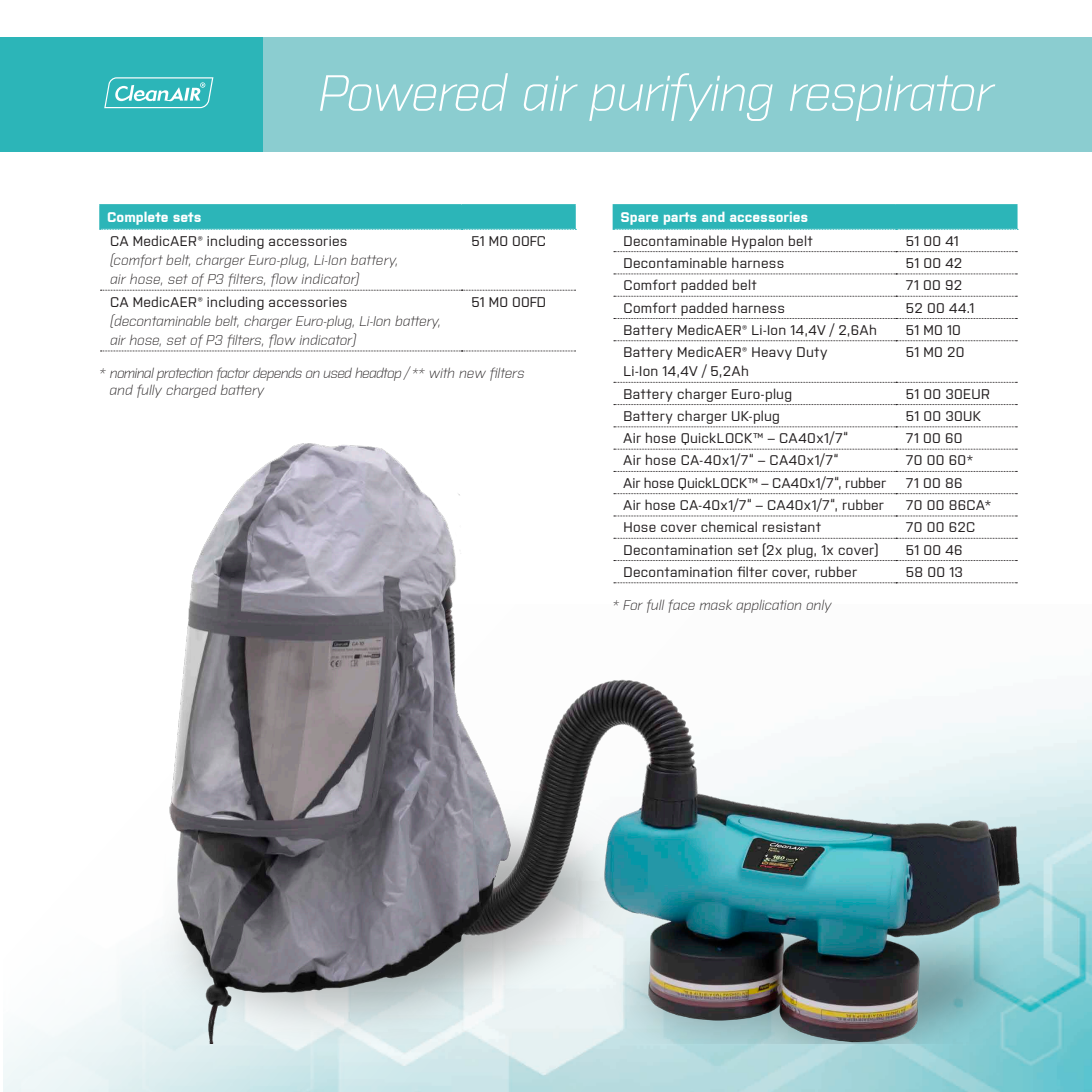
<style>
.page{position:relative;width:1092px;height:1092px;background:#fff}
.page>*{position:absolute;margin:0;border:0;box-sizing:border-box;transform-origin:0 0}
.název_výrobku{font:italic 300 50.75px "Purista";letter-spacing:-.02em;color:#fff}
.položka_v_tabulce{font:500 14px "Purista";letter-spacing:.02em;color:#231f20}
.položka_v_tabulce-2{font:italic 300 14px/19.2px "Purista";color:#231f20}
.Product_code{font:500 14px "Purista";letter-spacing:.02em;color:#231f20}
.položka_v_tabulce-3{font:italic 300 14px/16.8px "Purista";letter-spacing:-.04em;color:#231f20}
.položka_v_tabulce-4{font:500 14px/19.2px "Purista";letter-spacing:.04em;color:#231f20}
.t1{font:700 14px "Purista";color:#fff}
.položka_v_tabulce-5{font:500 14px "Purista";color:#231f20}
.Obsah_položka{font:500 14px "Purista";letter-spacing:.02em;color:#231f20}
.s1{font-weight:500;font-style:normal}
</style>
<div class="page">
<div style="left:0;top:37px;width:1057px;height:114px;background:#2cb5b8"></div>
<div style="left:263px;top:37px;width:828px;height:114px;background:#8bcdd0"></div>
<svg style="left:104px;top:77px;width:109px;height:31px"></svg>
<img style="left:3px;top:964px;width:1088px;height:127px">
<img style="left:132px;top:340px;width:959px;height:703px">
<hr style="left:99px;top:204px;width:362px;height:2px;background:#2cb5b8">
<hr style="left:99px;top:206px;width:2px;height:23px;background:#2cb5b8">
<hr style="left:461px;top:204px;width:114px;height:2px;background:#2cb5b8">
<svg style="left:100px;top:206px;width:476px;height:145px"></svg>
<div style="left:613px;top:205px;width:403px;height:24px;background:#2cb5b8"></div>
<svg style="left:613px;top:252px;width:403px;height:330px"></svg>
<svg style="left:613px;top:251px;width:404px;height:1px"></svg>
<svg style="left:613px;top:273px;width:404px;height:1px"></svg>
<svg style="left:613px;top:296px;width:404px;height:1px"></svg>
<svg style="left:613px;top:318px;width:404px;height:1px"></svg>
<svg style="left:613px;top:340px;width:404px;height:1px"></svg>
<svg style="left:613px;top:382px;width:404px;height:1px"></svg>
<svg style="left:613px;top:404px;width:404px;height:1px"></svg>
<svg style="left:613px;top:426px;width:404px;height:1px"></svg>
<svg style="left:613px;top:449px;width:404px;height:1px"></svg>
<svg style="left:613px;top:471px;width:404px;height:1px"></svg>
<svg style="left:613px;top:493px;width:404px;height:1px"></svg>
<svg style="left:613px;top:515px;width:404px;height:1px"></svg>
<svg style="left:613px;top:538px;width:404px;height:1px"></svg>
<svg style="left:613px;top:560px;width:404px;height:1px"></svg>
<svg style="left:613px;top:582px;width:404px;height:1px"></svg>
<hr style="left:612px;top:204px;width:283px;height:2px;background:#2cb5b8">
<hr style="left:612px;top:206px;width:2px;height:23px;background:#2cb5b8">
<hr style="left:895px;top:204px;width:122px;height:2px;background:#2cb5b8">
<hr style="left:1015px;top:206px;width:2px;height:23px;background:#2cb5b8">
<svg style="left:613px;top:229px;width:405px;height:1px"></svg>
<p class="název_výrobku" style="left:318px;top:56px;width:676px">Powered air purifying respirator</p>
<p class="t1" style="left:107px;top:207px;width:96px">Complete sets</p>
<p class="položka_v_tabulce-2" style="left:110px;top:230px;width:290px"><span class="s1">CA MedicAER® including accessories </span>(comfort belt, charger Euro-plug, Li-Ion battery, air hose, set of P3 filters, flow indicator)</p>
<p class="položka_v_tabulce" style="left:471px;top:231px;width:76px">51 M0 00FC</p>
<p class="Obsah_položka" style="left:110px;top:291px;width:239px">CA MedicAER® including accessories</p>
<p class="položka_v_tabulce-2" style="left:110px;top:310px;width:332px">(decontaminable belt, charger Euro-plug, Li-Ion battery, air hose, set of P3 filters, flow indicator)</p>
<p class="položka_v_tabulce" style="left:471px;top:291px;width:76px">51 M0 00FD</p>
<p class="položka_v_tabulce-3" style="left:110px;top:363px;width:416px;text-indent:-10px">* nominal protection factor depends on used headtop / ** with new filters and fully charged battery</p>
<p class="t1" style="left:620px;top:207px;width:189px">Spare parts and accessories</p>
<p class="položka_v_tabulce" style="left:623px;top:231px;width:190px">Decontaminable Hypalon belt</p>
<p class="Product_code" style="left:905px;top:231px;width:54px">51 00 41</p>
<p class="položka_v_tabulce" style="left:623px;top:253px;width:162px">Decontaminable harness</p>
<p class="Product_code" style="left:905px;top:253px;width:58px">51 00 42</p>
<p class="položka_v_tabulce" style="left:623px;top:275px;width:134px">Comfort padded belt</p>
<p class="Product_code" style="left:905px;top:275px;width:58px">71 00 92</p>
<p class="položka_v_tabulce" style="left:623px;top:297px;width:163px">Comfort padded harness</p>
<p class="Product_code" style="left:905px;top:297px;width:70px">52 00 44.1</p>
<p class="položka_v_tabulce-4" style="left:623px;top:319px;width:255px">Battery MedicAER® Li-Ion 14,4V / 2,6Ah</p>
<p class="Product_code" style="left:905px;top:320px;width:57px">51 M0 10</p>
<p class="položka_v_tabulce-4" style="left:623px;top:341px;width:206px">Battery MedicAER® Heavy Duty<br>Li-Ion 14,4V / 5,2Ah</p>
<p class="Product_code" style="left:905px;top:342px;width:60px">51 M0 20</p>
<p class="položka_v_tabulce" style="left:623px;top:383px;width:170px">Battery charger Euro-plug</p>
<p class="Product_code" style="left:905px;top:383px;width:85px">51 00 30EUR</p>
<p class="položka_v_tabulce" style="left:623px;top:406px;width:158px">Battery charger UK-plug</p>
<p class="Product_code" style="left:905px;top:406px;width:77px">51 00 30UK</p>
<p class="položka_v_tabulce" style="left:623px;top:428px;width:226px">Air hose QuickLOCK™ – CA40x1/7“</p>
<p class="Product_code" style="left:905px;top:428px;width:58px">71 00 60</p>
<p class="položka_v_tabulce" style="left:623px;top:450px;width:217px">Air hose CA-40x1/7“ – CA40x1/7“</p>
<p class="Product_code" style="left:905px;top:450px;width:69px">70 00 60*</p>
<p class="položka_v_tabulce-5" style="left:623px;top:472px;width:264px">Air hose QuickLOCK™ – CA40x1/7“, rubber</p>
<p class="Product_code" style="left:905px;top:472px;width:58px">71 00 86</p>
<p class="položka_v_tabulce" style="left:623px;top:495px;width:262px">Air hose CA-40x1/7“ – CA40x1/7“, rubber</p>
<p class="Product_code" style="left:905px;top:495px;width:87px">70 00 86CA*</p>
<p class="položka_v_tabulce" style="left:623px;top:517px;width:199px">Hose cover chemical resistant</p>
<p class="Product_code" style="left:905px;top:517px;width:71px">70 00 62C</p>
<p class="položka_v_tabulce" style="left:623px;top:539px;width:256px">Decontamination set (2x plug, 1x cover)</p>
<p class="Product_code" style="left:905px;top:539px;width:58px">51 00 46</p>
<p class="položka_v_tabulce" style="left:623px;top:561px;width:235px">Decontamination filter cover, rubber</p>
<p class="Product_code" style="left:905px;top:561px;width:59px">58 00 13</p>
<p class="položka_v_tabulce-2" style="left:612px;top:594px;width:220px">* For full face mask application only</p>
</div>
